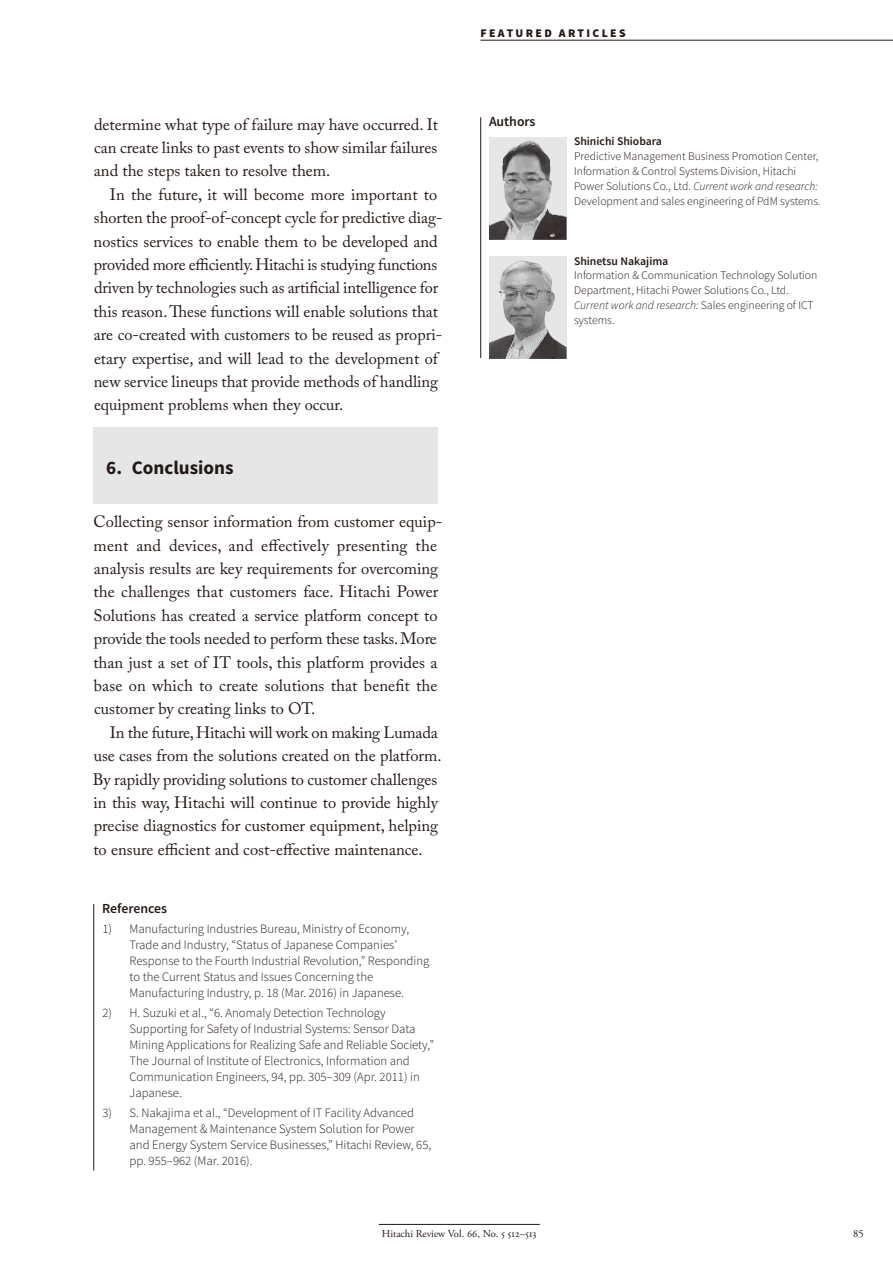
<style>
.page{position:relative;width:893px;height:1263px;background:#fff}
.page>*{position:absolute;margin:0;border:0;box-sizing:border-box;transform-origin:0 0}
.t1{font:700 19.2px "Source Sans Pro";color:#231916}
.t2{font:16.5px/23.4px "Adobe Caslon Pro";color:#231916}
.t3{font:600 13.8px "Source Sans Pro";color:#231916}
.t4{font:300 12.75px/15.9px "Source Sans Pro";color:#231916}
.t5{font:300 11.7px/14.9px "Source Sans Pro";color:#231916}
.t6{font:600 11.7px "Source Sans Pro";color:#231916}
.t7{font:900 11.7px "Source Sans Pro";letter-spacing:.2em;color:#231916}
.t8{font:10.65px "Adobe Garamond Pro";color:#231916}
.s1{font-style:italic}
.s2{color:#fff}
</style>
<div class="page">
<hr style="left:379px;top:1224px;width:161px;height:1px;background:#231916">
<hr style="left:480px;top:40px;width:413px;height:1px;background:#231916">
<hr style="left:480px;top:117px;width:1px;height:241px;background:#231916">
<div style="left:489px;top:138px;width:78px;height:102px;background:#e6e6e7"></div>
<img style="left:489px;top:141px;width:78px;height:99px">
<div style="left:489px;top:257px;width:78px;height:102px;background:#e6e6e7"></div>
<img style="left:489px;top:260px;width:78px;height:99px">
<div style="left:94px;top:427px;width:344px;height:77px;background:#e6e6e7"></div>
<hr style="left:94px;top:904px;width:1px;height:266px;background:#231916">
<p class="t2" style="left:94px;top:112px;width:346px;text-align:justify">determine what type of failure may have occurred. It can create links to past events to show similar failures and the steps taken to resolve them.</p>
<p class="t2" style="left:93px;top:182px;width:351px;text-indent:16px">In the future, it will become more important to shorten the proof-of-concept cycle for predictive diag&shy;nostics services to enable them to be developed and provided more efficiently. Hitachi is studying functions driven by technologies such as artificial intelligence for this reason. These functions will enable solutions that are co-created with customers to be reused as propri&shy;etary expertise, and will lead to the development of new service lineups that provide methods of handling equipment problems when they occur.</p>
<p class="t1" style="left:106px;top:455px;width:129px">6. Conclusions</p>
<p class="t2" style="left:93px;top:510px;width:351px">Collecting sensor information from customer equip&shy;ment and devices, and effectively presenting the analysis results are key requirements for overcoming the challenges that customers face. Hitachi Power Solutions has created a service platform concept to provide the tools needed to perform these tasks. More than just a set of IT tools, this platform provides a base on which to create solutions that benefit the customer by creating links to OT.</p>
<p class="t2" style="left:93px;top:720px;width:350px;text-indent:17px">In the future, Hitachi will work on making Lumada use cases from the solutions created on the platform.<br>By rapidly providing solutions to customer challenges in this way, Hitachi will continue to provide highly precise diagnostics for customer equipment, helping to ensure efficient and cost-effective maintenance.</p>
<p class="t3" style="left:102px;top:900px;width:67px">References</p>
<p class="t4" style="left:130px;top:921px;width:301px;text-indent:-27px">1) Manufacturing Industries Bureau, Ministry of Economy, Trade and Industry, “Status of Japanese Companies’ Response to the Fourth Industrial Revolution,” Responding to the Current Status and Issues Concerning the Manufacturing Industry, p. 18 (Mar. 2016) in Japanese.</p>
<p class="t4" style="left:130px;top:1005px;width:306px;text-indent:-27px">2) H. Suzuki et al., “6. Anomaly Detection Technology Supporting for Safety of Industrial Systems: Sensor Data Mining Applications for Realizing Safe and Reliable Society,” The Journal of Institute of Electronics, Information and Communication Engineers, 94, pp. 305–309 (Apr. 2011) in Japanese.</p>
<p class="t4" style="left:130px;top:1105px;width:303px;text-indent:-27px">3) S. Nakajima et al., “Development of IT Facility Advanced Management &amp; Maintenance System Solution for Power and Energy System Service Businesses,” Hitachi Review, 65, pp. 955–962 (Mar. 2016).</p>
<p class="t7" style="left:480px;top:26px;width:147px">FEATURED ARTICLES</p>
<p class="t3" style="left:489px;top:113px;width:48px">Authors</p>
<p class="t6" style="left:574px;top:134px;width:90px">Shinichi Shiobara</p>
<p class="t5" style="left:574px;top:149px;width:248px">Predictive Management Business Promotion Center, Information &amp; Control Systems Division, Hitachi Power Solutions Co., Ltd. <span class="s1">Current work and research:<br></span>Development and sales engineering of PdM systems.</p>
<p class="t6" style="left:574px;top:253px;width:96px">Shinetsu Nakajima</p>
<p class="t5" style="left:574px;top:268px;width:245px">Information &amp; Communication Technology Solution Department, Hitachi Power Solutions Co., Ltd.<br><span class="s1">Current work and research:</span> Sales engineering of ICT systems.</p>
<p class="t8" style="left:382px;top:1228px;width:156px">Hitachi Review Vol. 66, No. 5 512–513</p>
<p class="t8" style="left:853px;top:1228px;width:15px">85<span class="s2">.</span></p>
</div>
